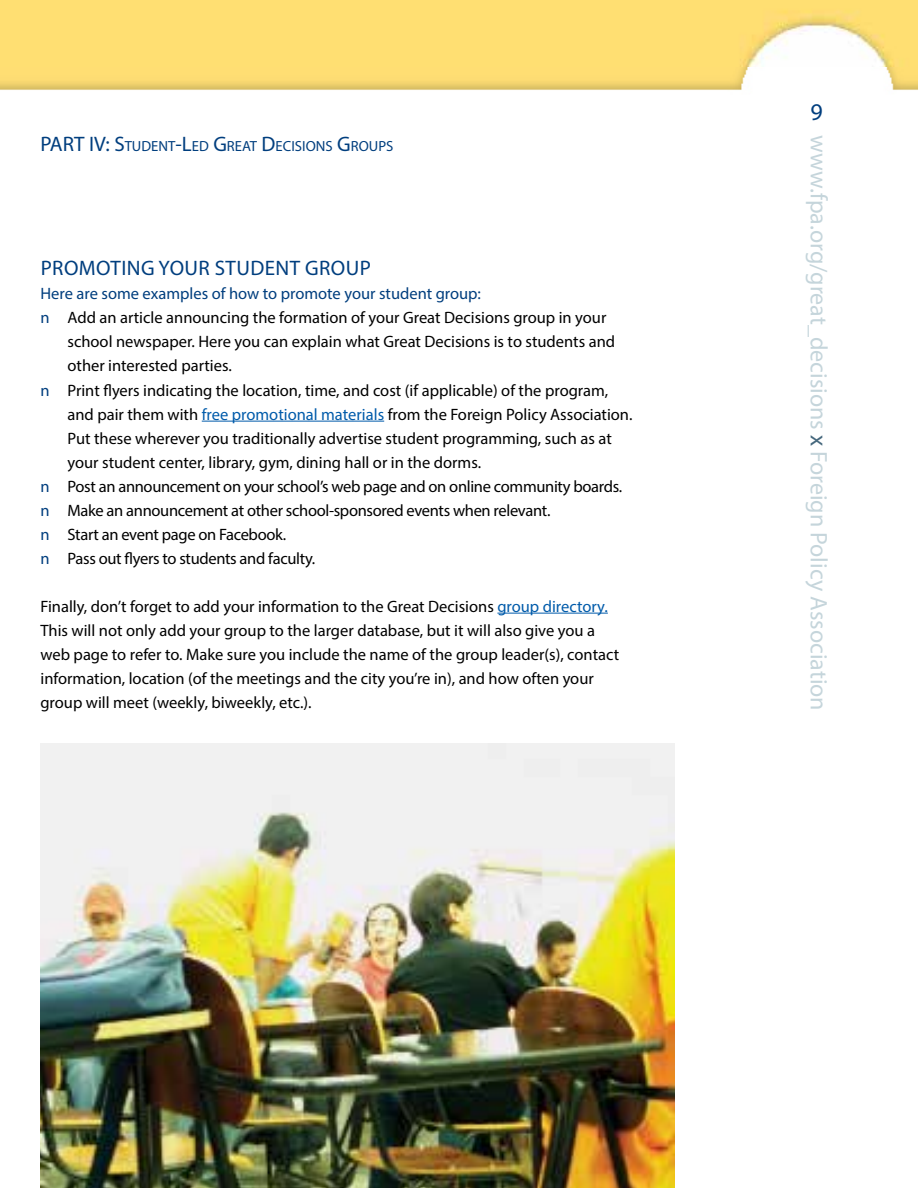
<style>
.page{position:relative;width:918px;height:1188px;background:#fff}
.page>*{position:absolute;margin:0;border:0;box-sizing:border-box;transform-origin:0 0}
.t1{font:24px "Myriad Pro";color:#c5d5db}
.t2{font:24px "Myriad Pro";color:#003e7e}
.t3{font:21px "Myriad Pro";letter-spacing:.02em;color:#003e7e}
.t4{font:21px "Myriad Pro";color:#003e7e}
.t5{font:16.5px/24px "Myriad Pro";color:#000}
.t6{font:16.5px "Myriad Pro";letter-spacing:-.02em;color:#000}
.t7{font:16.5px "Myriad Pro";color:#003e7e}
.t8{font:14.7px "Myriad Pro";color:#003e7e}
.s1{font-size:21px}
.s2{color:#003e7e}
.s3{color:#005baa}
.s4{color:#46687d}
</style>
<div class="page">
<img style="left:0;top:0;width:918px;height:613px">
<hr style="left:202px;top:421px;width:182px;height:1px;background:#005baa">
<hr style="left:497px;top:613px;width:111px;height:1px;background:#005baa">
<img style="left:40px;top:743px;width:635px;height:445px">
<p class="t4" style="left:40px;top:131px;width:22px">PART</p>
<p class="t8" style="left:89px;top:137px;width:306px"><span class="s1">IV: S</span>TUDENT<span class="s1">-L</span>ED <span class="s1">G</span>REAT <span class="s1">D</span>ECISIONS <span class="s1">G</span>ROUPS</p>
<p class="t3" style="left:41px;top:255px;width:332px">PROMOTING YOUR STUDENT GROUP</p>
<p class="t7" style="left:40px;top:284px;width:442px">Here are some examples of how to promote your student group:</p>
<p class="t5" style="left:40px;top:306px;width:567px"><span class="s2">n</span> Add an article announcing the formation of your Great Decisions group in your</p>
<p class="t5" style="left:67px;top:330px;width:549px">school newspaper. Here you can explain what Great Decisions is to students and</p>
<p class="t5" style="left:67px;top:354px;width:166px">other interested parties.</p>
<p class="t5" style="left:40px;top:378px;width:569px"><span class="s2">n</span> Print flyers indicating the location, time, and cost (if applicable) of the program,</p>
<p class="t5" style="left:67px;top:402px;width:567px">and pair them with <span class="s3">free promotional materials</span> from the Foreign Policy Association.</p>
<p class="t5" style="left:67px;top:426px;width:546px">Put these wherever you traditionally advertise student programming, such as at</p>
<p class="t5" style="left:67px;top:450px;width:415px">your student center, library, gym, dining hall or in the dorms.</p>
<p class="t6" style="left:40px;top:476px;width:583px"><span class="s2">n</span> Post an announcement on your school’s web page and on online community boards.</p>
<p class="t6" style="left:40px;top:500px;width:511px"><span class="s2">n</span> Make an announcement at other school-sponsored events when relevant.</p>
<p class="t6" style="left:40px;top:524px;width:247px"><span class="s2">n</span> Start an event page on Facebook.</p>
<p class="t6" style="left:40px;top:548px;width:276px"><span class="s2">n</span> Pass out flyers to students and faculty.</p>
<p class="t5" style="left:40px;top:594px;width:580px">Finally, don’t forget to add your information to the Great Decisions <span class="s3">group directory.<br></span>This will not only add your group to the larger database, but it will also give you a web page to refer to. Make sure you include the name of the group leader(s), contact information, location (of the meetings and the city you’re in), and how often your group will meet (weekly, biweekly, etc.).</p>
<h1 class="t2" style="left:811px;top:97px;width:14px">9</h1>
<h1 class="t1" style="left:834px;top:135px;width:577px;rotate:90deg">www.fpa.org/great_decisions <span class="s4">x</span> Foreign Policy Association</h1>
</div>
